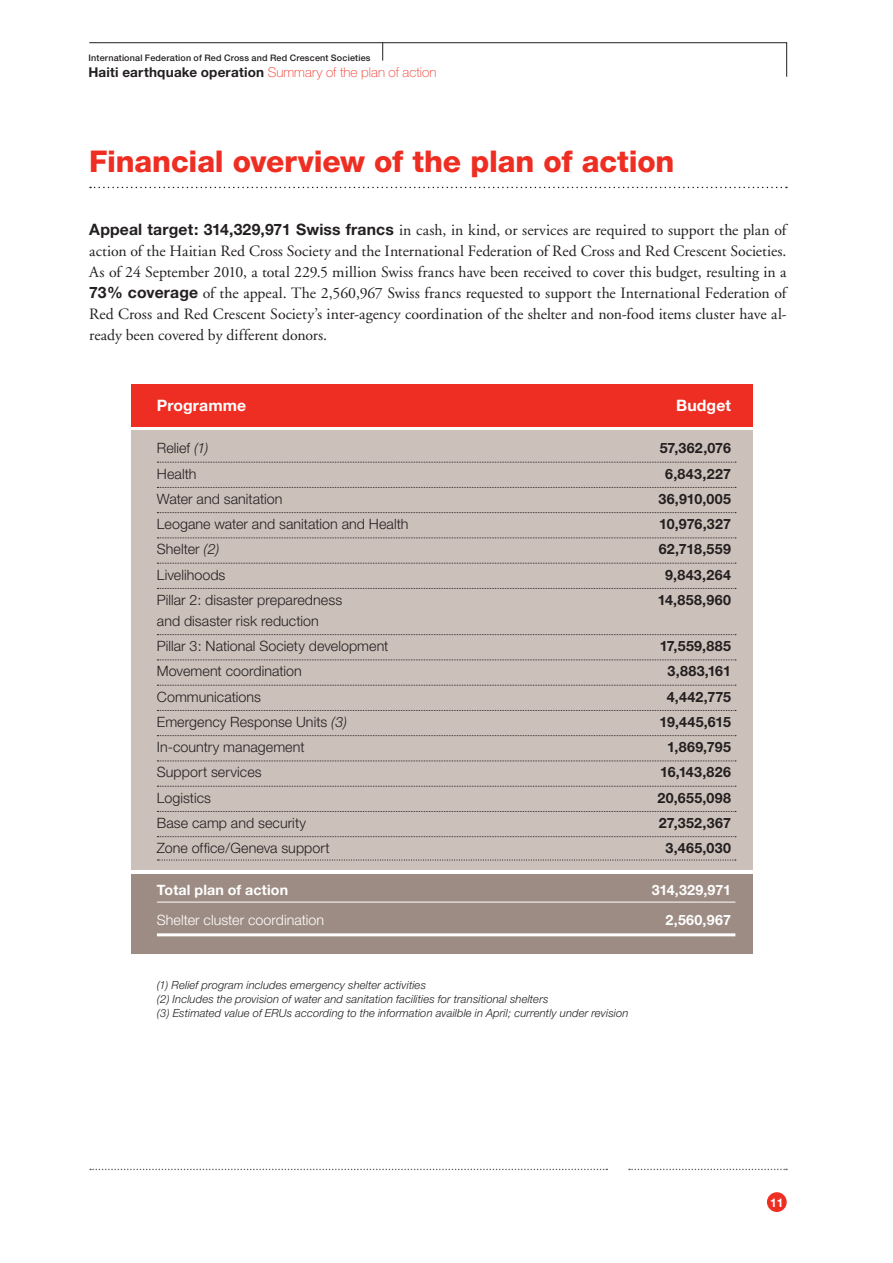
<style>
.page{position:relative;width:893px;height:1263px;background:#fff}
.page>*{position:absolute;margin:0;border:0;box-sizing:border-box;transform-origin:0 0}
.titre_A{font:800 30px "Helvetica Neue";letter-spacing:-.005em;color:#ee2e22}
.txt_ppp{font:15.75px/21px "Adobe Garamond";letter-spacing:-.005em;color:#231f20;text-align:justify}
.txt_ppp-2{font:700 15.75px "Helvetica Neue";letter-spacing:.01em;color:#fff}
.txt_ppp-3{font:300 14.25px "Helvetica Neue";letter-spacing:.005em;color:#231f20}
.txt_ppp-4{font:700 14.25px "Helvetica Neue";letter-spacing:.02em;color:#231f20}
.txt_ppp-5{font:700 14.25px "Helvetica Neue";letter-spacing:.01em;color:#fff}
.txt_ppp-6{font:300 14.25px "Helvetica Neue";letter-spacing:.005em;color:#fff}
.txt_ppp-7{font:700 14.25px "Helvetica Neue";letter-spacing:-.01em;color:#fff}
.t1{font:700 13.5px "Helvetica Neue";letter-spacing:.015em;color:#231f20}
.t2{font:700 12px "Helvetica Neue";color:#fff}
.txt_ppp-8{font:italic 300 11.25px "Helvetica Neue";letter-spacing:.01em;color:#231f20}
.t3{font:500 9px "Helvetica Neue";letter-spacing:.02em;color:#231f20}
.s1{font-weight:100;color:#ee2e22}
.s2{font-family:"Helvetica Neue";font-weight:700}
.s3{font-style:italic}
</style>
<div class="page">
<svg style="left:89px;top:42px;width:698px;height:35px"></svg>
<svg style="left:629px;top:1169px;width:158px;height:1px"></svg>
<svg style="left:90px;top:1169px;width:517px;height:1px"></svg>
<div style="left:767px;top:1192px;width:20px;height:20px;background:#ee2e22;border-radius:50%"></div>
<div style="left:131px;top:874px;width:622px;height:80px;background:#9d8c83"></div>
<div style="left:131px;top:431px;width:622px;height:439px;background:#ccc0ba"></div>
<div style="left:131px;top:384px;width:622px;height:42px;background:#ee2e22"></div>
<svg style="left:90px;top:187px;width:697px;height:1px"></svg>
<svg style="left:157px;top:462px;width:579px;height:1px"></svg>
<svg style="left:157px;top:487px;width:579px;height:1px"></svg>
<svg style="left:157px;top:512px;width:579px;height:1px"></svg>
<svg style="left:157px;top:537px;width:579px;height:1px"></svg>
<svg style="left:157px;top:563px;width:579px;height:1px"></svg>
<svg style="left:157px;top:588px;width:579px;height:1px"></svg>
<svg style="left:157px;top:634px;width:579px;height:1px"></svg>
<svg style="left:157px;top:659px;width:579px;height:1px"></svg>
<svg style="left:157px;top:685px;width:579px;height:1px"></svg>
<svg style="left:157px;top:710px;width:579px;height:1px"></svg>
<svg style="left:157px;top:735px;width:579px;height:1px"></svg>
<svg style="left:157px;top:760px;width:579px;height:1px"></svg>
<svg style="left:157px;top:786px;width:579px;height:1px"></svg>
<svg style="left:157px;top:811px;width:579px;height:1px"></svg>
<svg style="left:157px;top:836px;width:579px;height:1px"></svg>
<svg style="left:157px;top:859px;width:579px;height:1px"></svg>
<hr style="left:157px;top:902px;width:578px;height:1px;background:#fff">
<hr style="left:157px;top:933px;width:578px;height:3px;background:#fff">
<p class="t3" style="left:89px;top:52px;width:283px">International Federation of Red Cross and Red Crescent Societies</p>
<p class="t1" style="left:88px;top:64px;width:349px">Haiti earthquake operation <span class="s1">Summary of the plan of action</span></p>
<p class="titre_A" style="left:89px;top:143px;width:587px">Financial overview of the plan of action</p>
<p class="txt_ppp" style="left:89px;top:220px;width:699px"><span class="s2">Appeal target: 314,329,971 Swiss francs</span> in cash, in kind, or services are required to support the plan of action of the Haitian Red Cross Society and the International Federation of Red Cross and Red Crescent Societies.<br>As of 24 September 2010, a total 229.5 million Swiss francs have been received to cover this budget, resulting in a <span class="s2">73% coverage</span> of the appeal. The 2,560,967 Swiss francs requested to support the International Federation of Red Cross and Red Crescent Society’s inter-agency coordination of the shelter and non-food items cluster have al&shy;ready been covered by different donors.</p>
<p class="txt_ppp-2" style="left:157px;top:396px;width:91px">Programme</p>
<p class="txt_ppp-2" style="left:676px;top:396px;width:56px">Budget</p>
<p class="txt_ppp-3" style="left:157px;top:439px;width:53px">Relief <span class="s3">(1)</span></p>
<p class="txt_ppp-4" style="left:660px;top:439px;width:73px">57,362,076</p>
<p class="txt_ppp-3" style="left:157px;top:465px;width:41px">Health</p>
<p class="txt_ppp-4" style="left:665px;top:465px;width:67px">6,843,227</p>
<p class="txt_ppp-3" style="left:157px;top:490px;width:127px">Water and sanitation</p>
<p class="txt_ppp-4" style="left:658px;top:490px;width:74px">36,910,005</p>
<p class="txt_ppp-3" style="left:157px;top:515px;width:253px">Leogane water and sanitation and Health</p>
<p class="txt_ppp-4" style="left:659px;top:515px;width:73px">10,976,327</p>
<p class="txt_ppp-3" style="left:157px;top:540px;width:64px">Shelter <span class="s3">(2)</span></p>
<p class="txt_ppp-4" style="left:659px;top:540px;width:74px">62,718,559</p>
<p class="txt_ppp-3" style="left:157px;top:566px;width:70px">Livelihoods</p>
<p class="txt_ppp-4" style="left:665px;top:566px;width:67px">9,843,264</p>
<p class="txt_ppp-3" style="left:157px;top:591px;width:187px">Pillar 2: disaster preparedness</p>
<p class="txt_ppp-4" style="left:658px;top:591px;width:75px">14,858,960</p>
<p class="txt_ppp-3" style="left:157px;top:612px;width:163px">and disaster risk reduction</p>
<p class="txt_ppp-3" style="left:157px;top:637px;width:233px">Pillar 3: National Society development</p>
<p class="txt_ppp-4" style="left:660px;top:637px;width:73px">17,559,885</p>
<p class="txt_ppp-3" style="left:157px;top:662px;width:146px">Movement coordination</p>
<p class="txt_ppp-4" style="left:668px;top:662px;width:65px">3,883,161</p>
<p class="txt_ppp-3" style="left:157px;top:688px;width:106px">Communications</p>
<p class="txt_ppp-4" style="left:667px;top:688px;width:66px">4,442,775</p>
<p class="txt_ppp-3" style="left:157px;top:713px;width:192px">Emergency Response Units <span class="s3">(3)</span></p>
<p class="txt_ppp-4" style="left:660px;top:713px;width:73px">19,445,615</p>
<p class="txt_ppp-3" style="left:157px;top:738px;width:149px">In-country management</p>
<p class="txt_ppp-4" style="left:667px;top:738px;width:65px">1,869,795</p>
<p class="txt_ppp-3" style="left:157px;top:763px;width:106px">Support services</p>
<p class="txt_ppp-4" style="left:660px;top:763px;width:72px">16,143,826</p>
<p class="txt_ppp-3" style="left:157px;top:789px;width:56px">Logistics</p>
<p class="txt_ppp-4" style="left:658px;top:789px;width:75px">20,655,098</p>
<p class="txt_ppp-3" style="left:157px;top:814px;width:151px">Base camp and security</p>
<p class="txt_ppp-4" style="left:659px;top:814px;width:74px">27,352,367</p>
<p class="txt_ppp-3" style="left:157px;top:839px;width:174px">Zone office/Geneva support</p>
<p class="txt_ppp-4" style="left:666px;top:839px;width:67px">3,465,030</p>
<p class="txt_ppp-5" style="left:157px;top:881px;width:133px">Total plan of action</p>
<p class="txt_ppp-7" style="left:652px;top:881px;width:81px">314,329,971</p>
<p class="txt_ppp-6" style="left:157px;top:911px;width:169px">Shelter cluster coordination</p>
<p class="txt_ppp-5" style="left:665px;top:911px;width:67px">2,560,967</p>
<p class="txt_ppp-8" style="left:157px;top:978px;width:271px">(1) Relief program includes emergency shelter activities</p>
<p class="txt_ppp-8" style="left:157px;top:992px;width:393px">(2) Includes the provision of water and sanitation facilities for transitional shelters</p>
<p class="txt_ppp-8" style="left:157px;top:1006px;width:473px">(3) Estimated value of ERUs according to the information availble in April; currently under revision</p>
<p class="t2" style="left:770px;top:1195px;width:15px">11</p>
</div>
